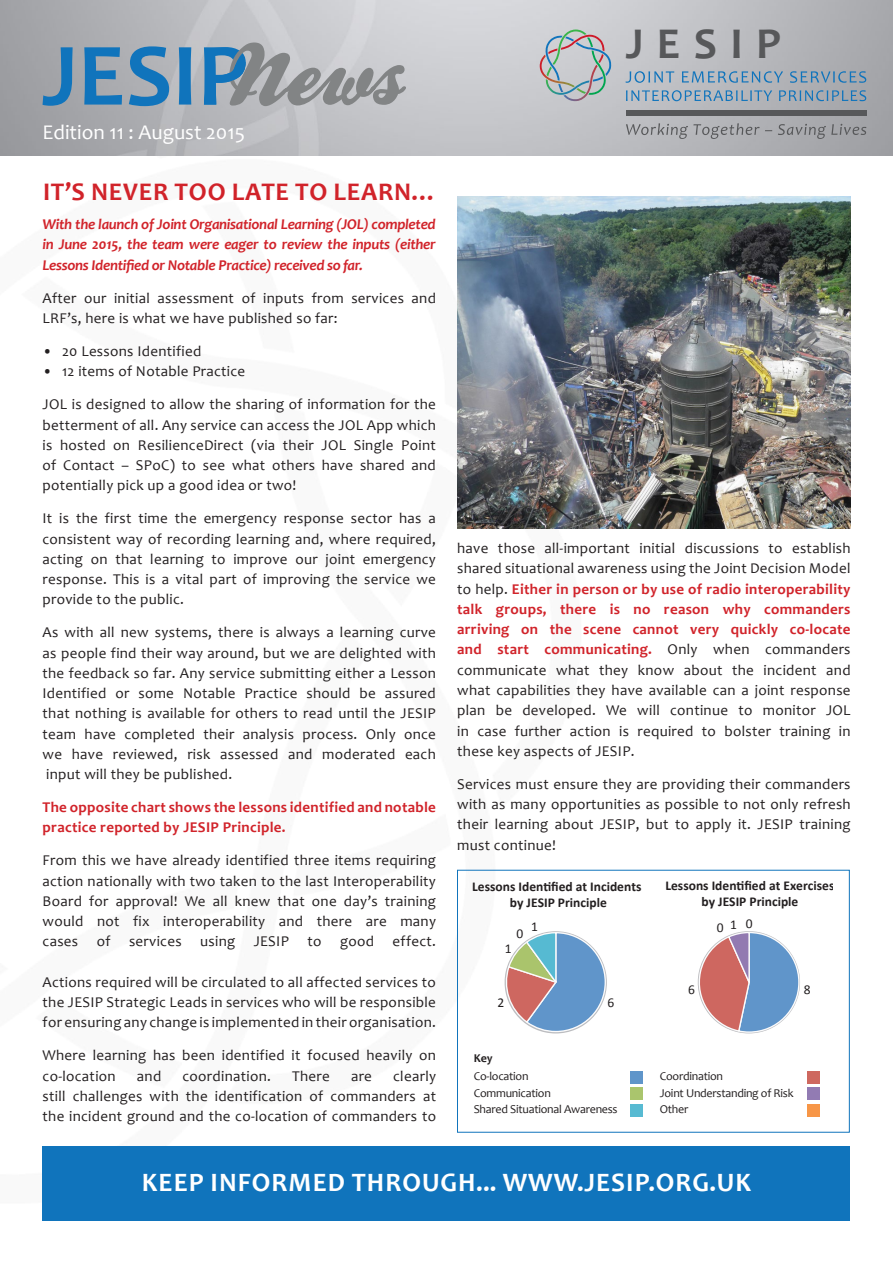
<style>
.page{position:relative;width:893px;height:1263px;background:#fff}
.page>*{position:absolute;margin:0;border:0;box-sizing:border-box;transform-origin:0 0}
.t1{font:700 44.55px "Candara";letter-spacing:.3em;color:#57585a}
.t2{font:700 26.7px "Candara";letter-spacing:.04em;color:#fff}
.t3{font:700 25.5px "Candara";letter-spacing:.03em;color:#d1232a}
.t4{font:21px "Candara";color:#fff}
.t5{font:15px/20.2px "Candara";letter-spacing:.02em;color:#231f20;text-align:justify}
.t6{font:italic 700 15px/20.2px "Candara";letter-spacing:-.02em;color:#d1232a;text-align:justify}
.t7{font:700 15px/20.2px "Candara";letter-spacing:.02em;color:#d1232a}
.t8{font:700 13.5px/16.2px "Calibri";color:#231f20;text-align:center}
.t9{font:13.5px "Calibri";color:#231f20}
.t10{font:12px "Candara";letter-spacing:-.02em;color:#231f20}
.t11{font:700 12px "Candara";color:#231f20}
.s1{font-weight:700;color:#d1232a}
</style>
<div class="page">
<img style="left:0;top:0;width:893px;height:156px">
<div style="left:626px;top:110px;width:240px;height:6px;background:#57585a"></div>
<svg style="left:626px;top:71px;width:48px;height:12px"></svg>
<svg style="left:682px;top:71px;width:101px;height:12px"></svg>
<svg style="left:790px;top:71px;width:76px;height:12px"></svg>
<svg style="left:626px;top:90px;width:146px;height:11px"></svg>
<svg style="left:779px;top:90px;width:87px;height:11px"></svg>
<svg style="left:540px;top:30px;width:72px;height:71px"></svg>
<svg style="left:626px;top:123px;width:146px;height:16px"></svg>
<svg style="left:778px;top:124px;width:88px;height:15px"></svg>
<svg style="left:43px;top:42px;width:363px;height:64px"></svg>
<div style="left:43px;top:1146px;width:807px;height:74px;background:#1074bc"></div>
<img style="left:457px;top:196px;width:393px;height:332px">
<div style="left:457px;top:870px;width:393px;height:262px;border:1px solid #1074bc"></div>
<svg style="left:504px;top:931px;width:103px;height:103px"></svg>
<svg style="left:697px;top:931px;width:103px;height:103px"></svg>
<div style="left:630px;top:1071px;width:12px;height:12px;background:#5f95ca"></div>
<div style="left:807px;top:1071px;width:12px;height:12px;background:#ce685f"></div>
<div style="left:630px;top:1087px;width:12px;height:13px;background:#aac56d"></div>
<div style="left:807px;top:1087px;width:12px;height:13px;background:#927bb3"></div>
<div style="left:630px;top:1104px;width:12px;height:12px;background:#57bad2"></div>
<div style="left:807px;top:1104px;width:12px;height:12px;background:#f79647"></div>
<h1 class="t1" style="left:626px;top:15px;width:157px">JESIP</h1>
<h3 class="t4" style="left:43px;top:119px;width:204px">Edition 11 : August 2015</h3>
<h3 class="t3" style="left:43px;top:176px;width:396px">It’s never too late to learn…</h3>
<p class="t6" style="left:43px;top:214px;width:395px">With the launch of Joint Organisational Learning (JOL) completed in June 2015, the team were eager to review the inputs (either Lessons Identified or Notable Practice) received so far.</p>
<p class="t5" style="left:43px;top:288px;width:395px">After our initial assessment of inputs from services and<br>LRF’s, here is what we have published so far:</p>
<p class="t5" style="left:43px;top:341px;width:160px">• 20 Lessons Identified</p>
<p class="t5" style="left:43px;top:361px;width:204px">• 12 items of Notable Practice</p>
<p class="t5" style="left:43px;top:394px;width:395px">JOL is designed to allow the sharing of information for the betterment of all. Any service can access the JOL App which is hosted on ResilienceDirect (via their JOL Single Point of Contact – SPoC) to see what others have shared and potentially pick up a good idea or two!</p>
<p class="t5" style="left:43px;top:508px;width:395px">It is the first time the emergency response sector has a consistent way of recording learning and, where required, acting on that learning to improve our joint emergency response. This is a vital part of improving the service we provide to the public.</p>
<p class="t5" style="left:43px;top:622px;width:395px">As with all new systems, there is always a learning curve as people find their way around, but we are delighted with the feedback so far. Any service submitting either a Lesson Identified or some Notable Practice should be assured that nothing is available for others to read until the JESIP team have completed their analysis process. Only once we have reviewed, risk assessed and moderated each input will they be published.</p>
<p class="t7" style="left:43px;top:797px;width:395px">The opposite chart shows the lessons identified and notable practice reported by JESIP</p>
<p class="t7" style="left:223px;top:817px;width:64px">Principle.</p>
<p class="t5" style="left:43px;top:850px;width:395px">From this we have already identified three items requiring action nationally with two taken to the last Interoperability Board for approval! We all knew that one day’s training would not fix interoperability and there are many cases of services using JESIP to good effect.</p>
<p class="t5" style="left:43px;top:972px;width:395px">Actions required will be circulated to all affected services to the JESIP Strategic Leads in services who will be responsible for ensuring any change is implemented in their organisation.</p>
<p class="t5" style="left:43px;top:1045px;width:395px">Where learning has been identified it focused heavily on co-location</p>
<p class="t5" style="left:43px;top:1065px;width:395px;text-indent:351px">clearly still challenges with the identification of commanders at the incident ground and the co-location of commanders to</p>
<p class="t5" style="left:137px;top:1065px;width:26px">and</p>
<p class="t5" style="left:182px;top:1065px;width:90px">coordination.</p>
<p class="t5" style="left:292px;top:1065px;width:39px">There</p>
<p class="t5" style="left:351px;top:1065px;width:22px">are</p>
<p class="t5" style="left:457px;top:538px;width:395px">have those all-important initial discussions to establish shared situational awareness using the Joint Decision Model to help. <span class="s1">Either in person or by use of radio interoperability talk groups, there is no reason why commanders arriving on the scene cannot very quickly co-locate and start communicating.</span> Only when commanders communicate what they know about the incident and what capabilities they have available can a joint response plan be developed. We will continue to monitor JOL in case further action is required to bolster training in these key aspects of JESIP.</p>
<p class="t5" style="left:457px;top:774px;width:395px">Services must ensure they are providing their commanders with as many opportunities as possible to not only refresh their learning about JESIP, but to apply it. JESIP training must continue!</p>
<p class="t8" style="left:472px;top:878px;width:171px">Lessons Identified at Incidents by JESIP Principle</p>
<p class="t9" style="left:516px;top:925px;width:8px">0</p>
<p class="t9" style="left:505px;top:939px;width:8px">1</p>
<p class="t9" style="left:531px;top:918px;width:8px">1</p>
<p class="t9" style="left:497px;top:994px;width:8px">2</p>
<p class="t9" style="left:607px;top:994px;width:8px">6</p>
<p class="t8" style="left:665px;top:878px;width:170px">Lessons Identified at Exercises by JESIP Principle</p>
<p class="t9" style="left:717px;top:916px;width:37px">010</p>
<p class="t9" style="left:688px;top:981px;width:8px">6</p>
<p class="t9" style="left:804px;top:981px;width:8px">8</p>
<p class="t11" style="left:474px;top:1051px;width:20px">Key</p>
<p class="t10" style="left:474px;top:1069px;width:56px">Co-location</p>
<p class="t10" style="left:660px;top:1069px;width:65px">Coordination</p>
<p class="t10" style="left:474px;top:1085px;width:79px">Communication</p>
<p class="t10" style="left:660px;top:1085px;width:135px">Joint Understanding of Risk</p>
<p class="t10" style="left:474px;top:1102px;width:145px">Shared Situational Awareness</p>
<p class="t10" style="left:660px;top:1102px;width:30px">Other</p>
<h2 class="t2" style="left:142px;top:1166px;width:609px">Keep informed through... www.jesip.org.uk</h2>
</div>
